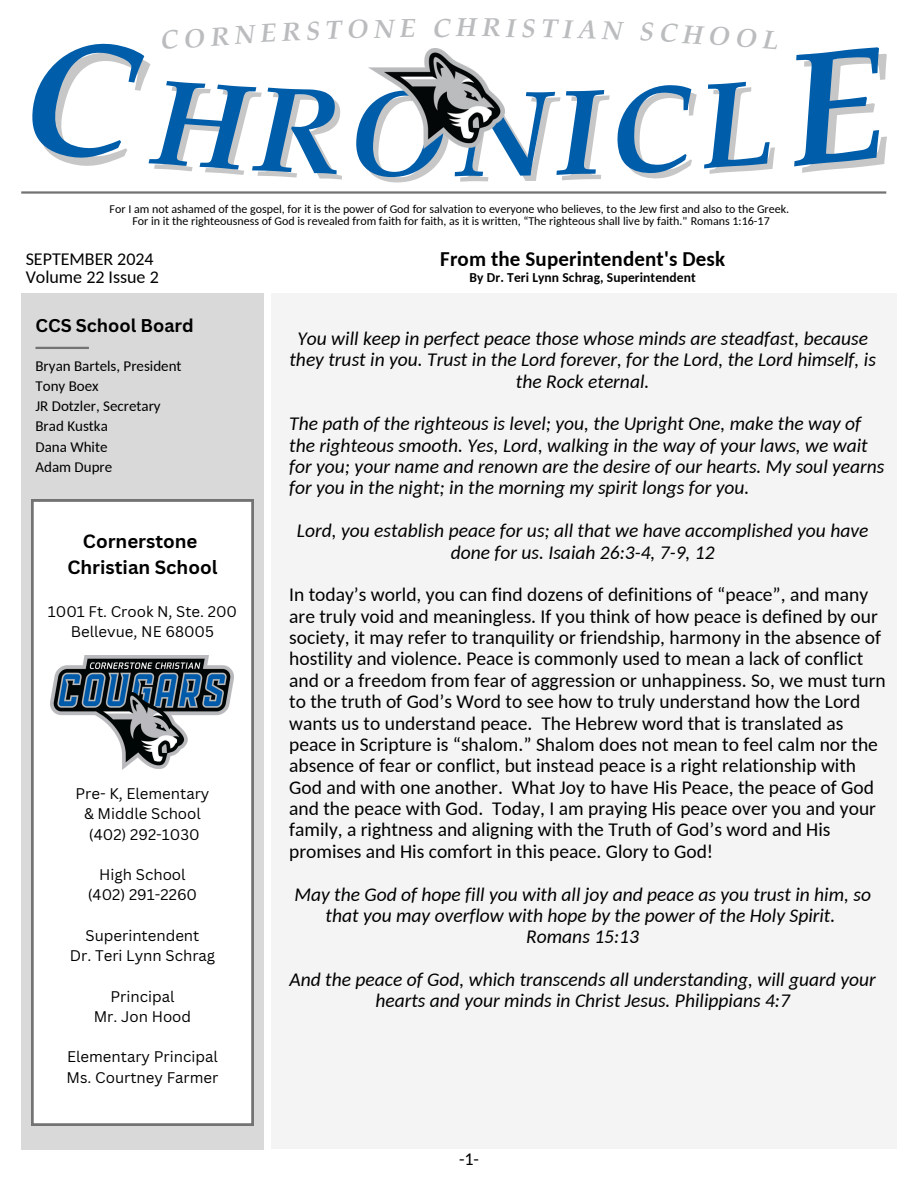
<style>
.page{position:relative;width:918px;height:1188px;background:#fff}
.page>*{position:absolute;margin:0;border:0;box-sizing:border-box;transform-origin:0 0}
.t1{font:italic 700 26.25px "Palatino LT Std";color:#babcbe}
.t2{font:700 21px "Carlito";letter-spacing:.01em;color:#000}
.t3{font:19.5px/21.3px "Carlito";color:#000}
.t4{font:italic 19.5px/21.3px "Carlito";color:#000;text-align:center}
.t5{font:700 18.6px/25.8px "Canva Sans";color:#000;text-align:center}
.t6{font:18px/18px "Carlito";color:#000}
.t7{font:700 18px "Canva Sans";color:#000}
.t8{font:15px/20.2px "Canva Sans";color:#000;text-align:center}
.t9{font:15px/20.2px "Carlito";color:#000}
.t10{font:700 13.5px "Carlito";letter-spacing:.01em;color:#000}
.t11{font:12px "Carlito";color:#000}
</style>
<div class="page">
<div style="left:21px;top:293px;width:243px;height:857px;background:#d9d9d9"></div>
<div style="left:31px;top:500px;width:222px;height:625px;background:#fff"></div>
<img style="left:51px;top:656px;width:183px;height:114px">
<hr style="left:36px;top:347px;width:53px;height:2px;background:#737373">
<hr style="left:21px;top:191px;width:865px;height:3px;background:#737373">
<div style="left:271px;top:293px;width:626px;height:856px;background:#f4f4f4"></div>
<img style="left:445px;top:52px;width:44px;height:91px">
<svg style="left:454px;top:89px;width:51px;height:59px"></svg>
<svg style="left:368px;top:48px;width:77px;height:101px"></svg>
<h1 class="t1" style="left:433px;top:17px;width:69px">CHR</h1>
<h3 class="t11" style="left:110px;top:204px;width:681px">For I am not ashamed of the gospel, for it is the power of God for salvation to everyone who believes, to the Jew first and also to the Greek.</h3>
<h6 class="t11" style="left:132px;top:216px;width:639px">For in it the righteousness of God is revealed from faith for faith, as it is written, “The righteous shall live by faith." Romans 1:16-17</h6>
<p class="t6" style="left:26px;top:251px;width:135px">SEPTEMBER 2024<br>Volume 22 Issue 2</p>
<p class="t2" style="left:440px;top:251px;width:286px">From the Superintendent's Desk</p>
<p class="t10" style="left:470px;top:272px;width:228px">By Dr. Teri Lynn Schrag, Superintendent</p>
<h3 class="t7" style="left:36px;top:313px;width:160px">CCS School Board</h3>
<h6 class="t9" style="left:36px;top:357px;width:148px">Bryan Bartels, President<br>Tony Boex<br>JR Dotzler, Secretary<br>Brad Kustka<br>Dana White<br>Adam Dupre</h6>
<p class="t5" style="left:67px;top:528px;width:152px">Cornerstone<br>Christian School</p>
<h2 class="t8" style="left:48px;top:601px;width:191px">1001 Ft. Crook N, Ste. 200<br>Bellevue, NE 68005</h2>
<p class="t8" style="left:75px;top:783px;width:136px">Pre- K, Elementary &amp; Middle School (402) 292-1030</p>
<p class="t8" style="left:88px;top:864px;width:111px">High School (402) 291-2260</p>
<h1 class="t8" style="left:70px;top:925px;width:147px">Superintendent<br>Dr. Teri Lynn Schrag</h1>
<p class="t8" style="left:94px;top:986px;width:99px">Principal<br>Mr. Jon Hood</p>
<p class="t8" style="left:67px;top:1047px;width:153px;text-align:left">Elementary Principal<br>Ms. Courtney Farmer</p>
<p class="t4" style="left:289px;top:329px;width:588px">You will keep in perfect peace those whose minds are steadfast, because they trust in you. Trust in the Lord forever, for the Lord, the Lord himself, is the Rock eternal.</p>
<p class="t4" style="left:289px;top:415px;width:597px;text-align:left">The path of the righteous is level; you, the Upright One, make the way of the righteous smooth. Yes, Lord, walking in the way of your laws, we wait for you; your name and renown are the desire of our hearts. My soul yearns for you in the night; in the morning my spirit longs for you.</p>
<p class="t4" style="left:297px;top:522px;width:573px">Lord, you establish peace for us; all that we have accomplished you have done for us. Isaiah 26:3-4, 7-9, 12</p>
<p class="t3" style="left:289px;top:586px;width:598px">In today’s world, you can find dozens of definitions of “peace”, and many are truly void and meaningless. If you think of how peace is defined by our society, it may refer to tranquility or friendship, harmony in the absence of hostility and violence. Peace is commonly used to mean a lack of conflict and or a freedom from fear of aggression or unhappiness. So, we must turn to the truth of God’s Word to see how to truly understand how the Lord wants us to understand peace. The Hebrew word that is translated as peace in Scripture is “shalom.” Shalom does not mean to feel calm nor the absence of fear or conflict, but instead peace is a right relationship with God and with one another. What Joy to have His Peace, the peace of God and the peace with God. Today, I am praying His peace over you and your family, a rightness and aligning with the Truth of God’s word and His promises and His comfort in this peace. Glory to God!</p>
<p class="t4" style="left:294px;top:885px;width:578px">May the God of hope fill you with all joy and peace as you trust in him, so that you may overflow with hope by the power of the Holy Spirit.<br>Romans 15:13</p>
<p class="t4" style="left:290px;top:971px;width:588px">And the peace of God, which transcends all understanding, will guard your hearts and your minds in Christ Jesus. Philippians 4:7</p>
<p class="t6" style="left:459px;top:1151px;width:22px">-1-</p>
</div>
